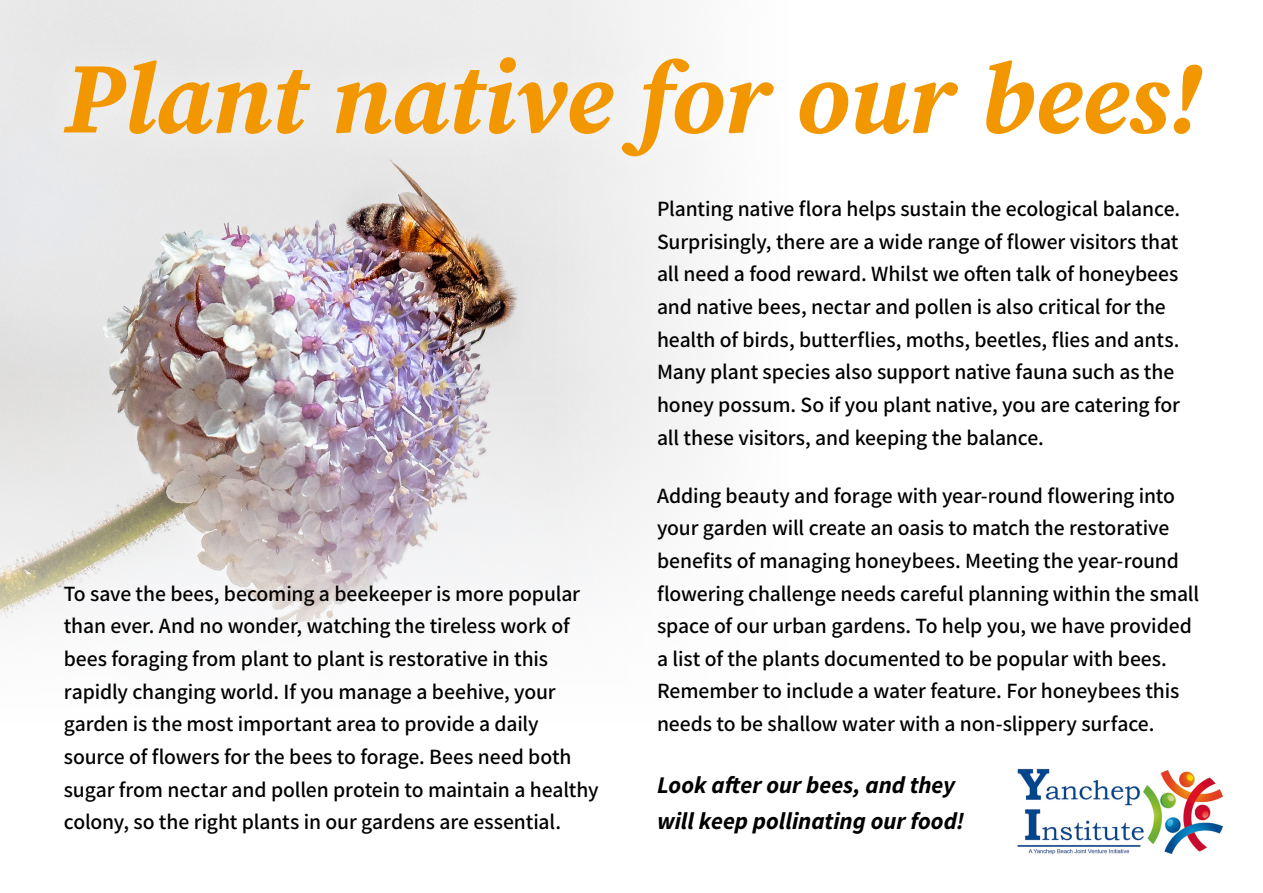
<style>
.page{position:relative;width:1263px;height:893px;background:#fff}
.page>*{position:absolute;margin:0;border:0;box-sizing:border-box;transform-origin:0 0}
.t1{font:italic 700 100.5px "Source Serif Pro";color:#f39700}
.t2{font:italic 24px/36px "Source Sans Variable";color:#000}
.t3{font:21.75px/32.7px "Source Sans Variable";letter-spacing:-.005em;color:#000}
</style>
<div class="page">
<img style="left:0;top:0;width:551px;height:370px">
<img style="left:0;top:370px;width:551px;height:253px">
<div style="left:29px;top:21px;width:1211px;height:173px;background:#fff;opacity:.68"></div>
<img style="left:1017px;top:768px;width:206px;height:87px">
<h1 class="t1" style="left:64px;top:30px;width:1137px">Plant native for our bees!</h1>
<p class="t3" style="left:64px;top:577px;width:536px">To save the bees, becoming a beekeeper is more popular than ever. And no wonder, watching the tireless work of bees foraging from plant to plant is restorative in this rapidly changing world. If you manage a beehive, your garden is the most important area to provide a daily source of flowers for the bees to forage. Bees need both sugar from nectar and pollen protein to maintain a healthy colony, so the right plants in our gardens are essential.</p>
<p class="t3" style="left:657px;top:193px;width:525px">Planting native flora helps sustain the ecological balance.<br>Surprisingly, there are a wide range of flower visitors that all need a food reward. Whilst we often talk of honeybees and native bees, nectar and pollen is also critical for the health of birds, butterflies, moths, beetles, flies and ants.<br>Many plant species also support native fauna such as the honey possum. So if you plant native, you are catering for all these visitors, and keeping the balance.</p>
<p class="t3" style="left:657px;top:479px;width:544px">Adding beauty and forage with year-round flowering into your garden will create an oasis to match the restorative benefits of managing honeybees. Meeting the year-round flowering challenge needs careful planning within the small space of our urban gardens. To help you, we have provided a list of the plants documented to be popular with bees.<br>Remember to include a water feature. For honeybees this needs to be shallow water with a non-slippery surface.</p>
<p class="t2" style="left:657px;top:767px;width:309px">Look after our bees, and they will keep pollinating our food!</p>
</div>
